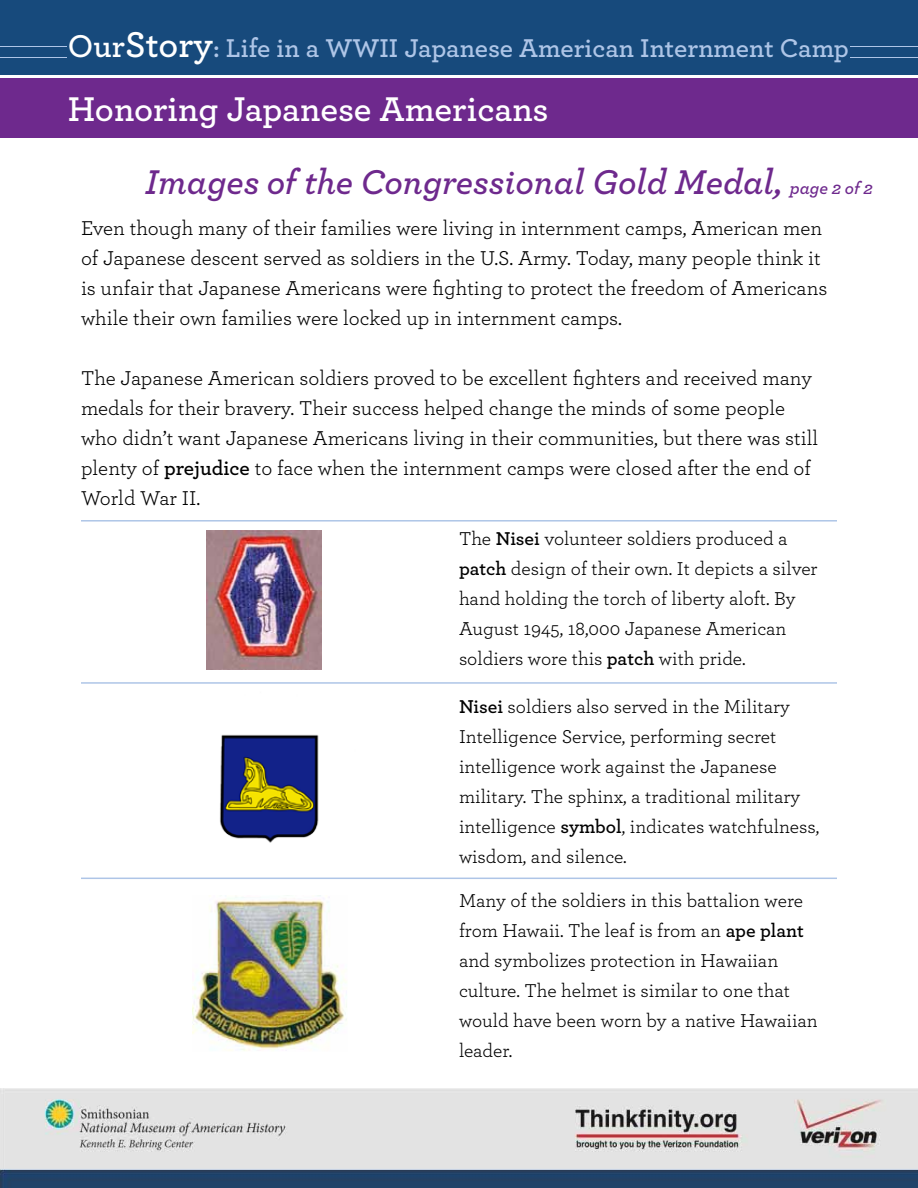
<style>
.page{position:relative;width:918px;height:1188px;background:#fff}
.page>*{position:absolute;margin:0;border:0;box-sizing:border-box;transform-origin:0 0}
.t1{font:italic 600 36px/72.4px "Archer";color:#6e298d}
.t2{font:600 27px "Archer";color:#aec5e7}
.t3{font:21px/30px "Archer";color:#000}
.t4{font:19.5px/30px "Archer";color:#000}
.s1{font-size:33px;color:#fff}
.s2{font-size:37.5px;color:#fff}
.s3{font-style:normal;color:#fff}
.s4{font-size:18px}
.s5{font-weight:600}
</style>
<div class="page">
<div style="left:0;top:0;width:918px;height:75px;background:#174a7c"></div>
<div style="left:0;top:78px;width:918px;height:60px;background:#6e298d"></div>
<hr style="left:0;top:57px;width:918px;height:1px;background:#aec5e7">
<hr style="left:0;top:46px;width:918px;height:1px;background:#aec5e7">
<div style="left:68px;top:27px;width:782px;height:42px;background:#174a7c"></div>
<img style="left:0;top:1089px;width:918px;height:99px">
<img style="left:206px;top:531px;width:116px;height:138px">
<img style="left:220px;top:734px;width:99px;height:109px">
<img style="left:192px;top:897px;width:155px;height:154px">
<hr style="left:81px;top:682px;width:756px;height:2px;background:#aec5e7">
<hr style="left:81px;top:520px;width:756px;height:2px;background:#aec5e7">
<hr style="left:81px;top:878px;width:756px;height:1px;background:#aec5e7">
<h2 class="t2" style="left:68px;top:28px;width:783px"><span class="s1">Our</span><span class="s2">Story</span>: Life in a WWII Japanese American Internment Camp</h2>
<h1 class="t1" style="left:145px;top:70px;width:729px;text-indent:-77px"><span class="s3">Honoring Japanese Americans<br></span>Images of the Congressional Gold Medal, <span class="s4">page 2 of 2</span></h1>
<p class="t3" style="left:81px;top:212px;width:748px">Even though many of their families were living in internment camps, American men of Japanese descent served as soldiers in the U.S. Army. Today, many people think it is unfair that Japanese Americans were fighting to protect the freedom of Americans while their own families were locked up in internment camps.</p>
<p class="t3" style="left:81px;top:362px;width:739px">The Japanese American soldiers proved to be excellent fighters and received many medals for their bravery. Their success helped change the minds of some people who didn’t want Japanese Americans living in their communities, but there was still plenty of <span class="s5">prejudice</span> to face when the internment camps were closed after the end of World War II.</p>
<p class="t4" style="left:459px;top:523px;width:360px">The <span class="s5">Nisei</span> volunteer soldiers produced a <span class="s5">patch</span> design of their own. It depicts a silver hand holding the torch of liberty aloft. By August 1945, 18,000 Japanese American soldiers wore this <span class="s5">patch</span> with pride.</p>
<p class="t4" style="left:459px;top:690px;width:362px"><span class="s5">Nisei</span> soldiers also served in the Military Intelligence Service, performing secret intelligence work against the Japanese military. The sphinx, a traditional military intelligence <span class="s5">symbol</span>, indicates watchfulness, wisdom, and silence.</p>
<p class="t4" style="left:459px;top:884px;width:360px">Many of the soldiers in this battalion were from Hawaii. The leaf is from an <span class="s5">ape plant </span>and symbolizes protection in Hawaiian culture. The helmet is similar to one that would have been worn by a native Hawaiian leader.</p>
</div>
